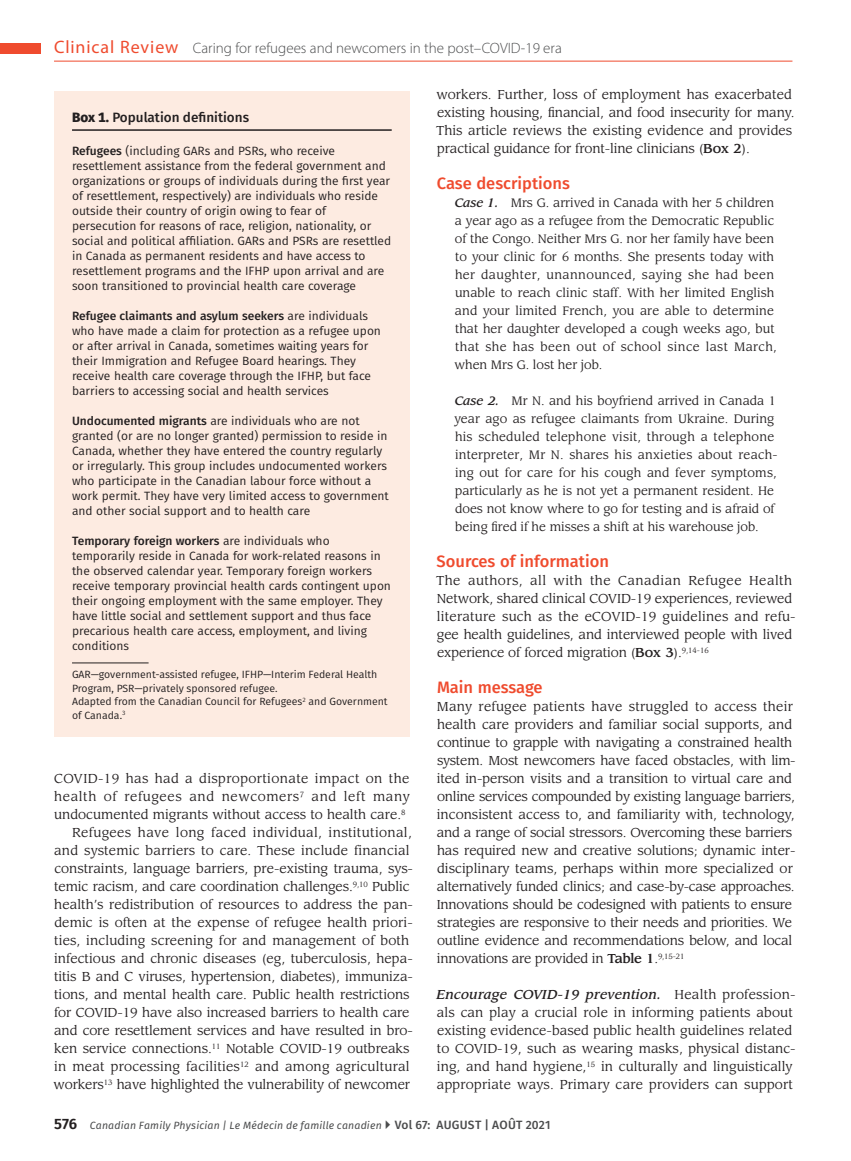
<style>
.page{position:relative;width:851px;height:1161px;background:#fff}
.page>*{position:absolute;margin:0;border:0;box-sizing:border-box;transform-origin:0 0}
.t1{font:500 16.5px "Fira Sans";color:#ef4b2e}
.t2{font:300 15px "Myriad Pro";color:#4b4c4d}
.t3{font:500 13.5px "Fira Sans";color:#231f20}
.t4{font:12.75px/18px "Leawood Std";color:#231f20}
.t5{font:12.75px "Leawood Std";letter-spacing:.025em;color:#231f20}
.t6{font:12.75px "Leawood Std";letter-spacing:.03em;color:#231f20}
.t7{font:12.75px "Leawood Std";letter-spacing:.045em;color:#231f20}
.t8{font:12px/15px "Fira Sans";color:#231f20}
.t9{font:12px/18px "Leawood Std";color:#231f20}
.t10{font:10.5px/13.5px "Fira Sans";color:#231f20}
.t11{font:italic 10.5px "Fira Sans";letter-spacing:.015em;color:#4b4c4d}
.s1{font-weight:400;font-size:18px;color:#ef4b2e}
.s2{font-weight:800}
.s3{font-weight:500}
.s4{font-weight:500;font-style:italic}
.s5{font-weight:600;font-style:normal;font-size:15px;color:#231f20}
.s6{font-weight:500;font-style:normal;font-size:12px}
</style>
<div class="page">
<hr style="left:54px;top:61px;width:738px;height:1px;background:#ef4b2e">
<div style="left:0;top:44px;width:40px;height:10px;background:#ef4b2e"></div>
<div style="left:54px;top:91px;width:356px;height:646px;background:#fdebe1"></div>
<hr style="left:72px;top:129px;width:320px;height:2px;background:#231f20">
<hr style="left:72px;top:663px;width:76px;height:1px;background:#231f20">
<p class="t2" style="left:54px;top:39px;width:509px"><span class="s1">Clinical Review</span> Caring for refugees and newcomers in the post–COVID-19 era</p>
<p class="t3" style="left:72px;top:106px;width:178px"><span class="s2">Box 1.</span> Population definitions</p>
<p class="t8" style="left:72px;top:143px;width:321px"><span class="s3">Refugees</span> (including GARs and PSRs, who receive resettlement assistance from the federal government and organizations or groups of individuals during the first year of resettlement, respectively) are individuals who reside outside their country of origin owing to fear of persecution for reasons of race, religion, nationality, or social and political affiliation. GARs and PSRs are resettled in Canada as permanent residents and have access to resettlement programs and the IFHP upon arrival and are soon transitioned to provincial health care coverage</p>
<p class="t8" style="left:72px;top:308px;width:310px"><span class="s3">Refugee claimants and asylum seekers</span> are individuals who have made a claim for protection as a refugee upon or after arrival in Canada, sometimes waiting years for their Immigration and Refugee Board hearings. They receive health care coverage through the IFHP, but face barriers to accessing social and health services</p>
<p class="t8" style="left:72px;top:413px;width:318px"><span class="s3">Undocumented migrants</span> are individuals who are not granted (or are no longer granted) permission to reside in Canada, whether they have entered the country regularly or irregularly. This group includes undocumented workers who participate in the Canadian labour force without a work permit. They have very limited access to government and other social support and to health care</p>
<p class="t8" style="left:72px;top:533px;width:320px"><span class="s3">Temporary foreign workers</span> are individuals who temporarily reside in Canada for work-related reasons in the observed calendar year. Temporary foreign workers receive temporary provincial health cards contingent upon their ongoing employment with the same employer. They have little social and settlement support and thus face precarious health care access, employment, and living conditions</p>
<p class="t10" style="left:72px;top:668px;width:317px">GAR—government-assisted refugee, IFHP—Interim Federal Health Program, PSR—privately sponsored refugee.<br>Adapted from the Canadian Council for Refugees<sup>2</sup> and Government of Canada.<sup>3</sup></p>
<p class="t6" style="left:54px;top:771px;width:357px">COVID-19 has had a disproportionate impact on the</p>
<p class="t7" style="left:54px;top:789px;width:357px">health of refugees and newcomers<sup>7</sup> and left many</p>
<p class="t4" style="left:54px;top:806px;width:353px">undocumented migrants without access to health care.<sup>8</sup></p>
<p class="t5" style="left:72px;top:825px;width:341px">Refugees have long faced individual, institutional,</p>
<p class="t4" style="left:54px;top:842px;width:357px">and systemic barriers to care. These include financial</p>
<p class="t4" style="left:54px;top:860px;width:360px">constraints, language barriers, pre-existing trauma, sys-</p>
<p class="t4" style="left:54px;top:878px;width:357px">temic racism, and care coordination challenges.<sup>9,10</sup> Public</p>
<p class="t4" style="left:54px;top:896px;width:360px">health’s redistribution of resources to address the pan-</p>
<p class="t4" style="left:54px;top:914px;width:360px">demic is often at the expense of refugee health priori-</p>
<p class="t4" style="left:54px;top:932px;width:356px">ties, including screening for and management of both</p>
<p class="t4" style="left:54px;top:950px;width:360px">infectious and chronic diseases (eg, tuberculosis, hepa-</p>
<p class="t4" style="left:54px;top:968px;width:360px">titis B and C viruses, hypertension, diabetes), immuniza-</p>
<p class="t4" style="left:54px;top:986px;width:357px">tions, and mental health care. Public health restrictions</p>
<p class="t4" style="left:54px;top:1004px;width:357px">for COVID-19 have also increased barriers to health care</p>
<p class="t4" style="left:54px;top:1022px;width:360px">and core resettlement services and have resulted in bro-</p>
<p class="t4" style="left:54px;top:1040px;width:356px">ken service connections.<sup>11</sup> Notable COVID-19 outbreaks</p>
<p class="t4" style="left:54px;top:1058px;width:357px">in meat processing facilities<sup>12</sup> and among agricultural</p>
<p class="t4" style="left:54px;top:1076px;width:358px">workers<sup>13</sup> have highlighted the vulnerability of newcomer</p>
<p class="t4" style="left:436px;top:86px;width:360px">workers. Further, loss of employment has exacerbated existing housing, financial, and food insecurity for many.<br>This article reviews the existing evidence and provides practical guidance for front-line clinicians (<span class="s3">Box 2</span>).</p>
<p class="t1" style="left:437px;top:170px;width:135px">Case descriptions</p>
<p class="t9" style="left:454px;top:194px;width:324px"><span class="s4">Case 1.</span> Mrs G. arrived in Canada with her 5 children a year ago as a refugee from the Democratic Republic of the Congo. Neither Mrs G. nor her family have been to your clinic for 6 months. She presents today with her daughter, unannounced, saying she had been unable to reach clinic staff. With her limited English and your limited French, you are able to determine that her daughter developed a cough weeks ago, but that she has been out of school since last March, when Mrs G. lost her job.</p>
<p class="t9" style="left:454px;top:392px;width:324px"><span class="s4">Case 2.</span> Mr N. and his boyfriend arrived in Canada 1 year ago as refugee claimants from Ukraine. During his scheduled telephone visit, through a telephone interpreter, Mr N. shares his anxieties about reach&shy;ing out for care for his cough and fever symptoms, particularly as he is not yet a permanent resident. He does not know where to go for testing and is afraid of being fired if he misses a shift at his warehouse job.</p>
<p class="t1" style="left:436px;top:548px;width:174px">Sources of information</p>
<p class="t4" style="left:436px;top:572px;width:361px">The authors, all with the Canadian Refugee Health Network, shared clinical COVID-19 experiences, reviewed literature such as the eCOVID-19 guidelines and refu&shy;gee health guidelines, and interviewed people with lived experience of forced migration (<span class="s3">Box 3</span>).<sup>9,14-16</sup></p>
<p class="t1" style="left:437px;top:674px;width:107px">Main message</p>
<p class="t4" style="left:437px;top:698px;width:360px">Many refugee patients have struggled to access their health care providers and familiar social supports, and continue to grapple with navigating a constrained health system. Most newcomers have faced obstacles, with lim&shy;ited in-person visits and a transition to virtual care and online services compounded by existing language barriers, inconsistent access to, and familiarity with, technology, and a range of social stressors. Overcoming these barriers has required new and creative solutions; dynamic inter&shy;disciplinary teams, perhaps within more specialized or alternatively funded clinics; and case-by-case approaches.<br>Innovations should be codesigned with patients to ensure strategies are responsive to their needs and priorities. We outline evidence and recommendations below, and local innovations are provided in <span class="s3">Table 1</span>.<sup>9,15-21</sup></p>
<p class="t4" style="left:436px;top:986px;width:360px"><span class="s4">Encourage COVID-19 prevention.</span> Health profession&shy;als can play a crucial role in informing patients about existing evidence-based public health guidelines related to COVID-19, such as wearing masks, physical distanc&shy;ing, and hand hygiene,<sup>15</sup> in culturally and linguistically appropriate ways. Primary care providers can support</p>
<p class="t11" style="left:54px;top:1117px;width:498px"><span class="s5">576</span> Canadian Family Physician | Le Médecin de famille canadien <span class="s6">Vol 67: AUGUST | AOÛT 2021</span></p>
</div>
